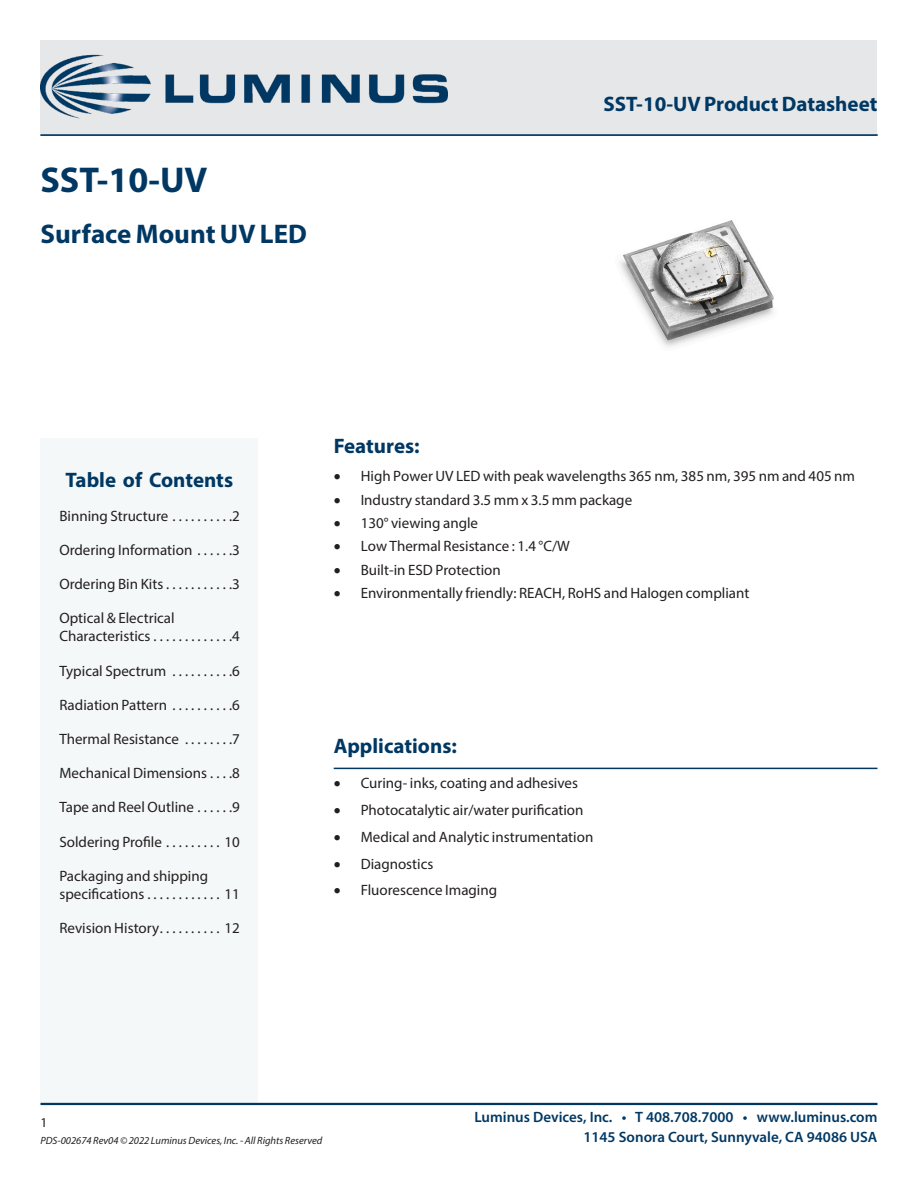
<style>
.page{position:relative;width:918px;height:1188px;background:#fff}
.page>*{position:absolute;margin:0;border:0;box-sizing:border-box;transform-origin:0 0}
.DS_Header1{font:700 36px "Myriad Pro";color:#003863}
.DS_Header1-2{font:700 27px "Myriad Pro";color:#003863}
.DS_Header13{font:700 21px "Myriad Pro";color:#003863}
.DS_Title1{font:700 21px "Myriad Pro";color:#003863}
.DS_Header12{font:700 21px "Myriad Pro";color:#003863}
.DS_Body_Bullet1{font:15px/18px "Myriad Pro";color:#231f20}
.t1{font:600 15px "Myriad Pro";color:#003863}
.zzFooterRight2{font:13.5px "Myriad Pro";color:#231f20}
.zzFooterRight1{font:italic 10.5px "Myriad Pro";color:#231f20}
</style>
<div class="page">
<div style="left:40px;top:438px;width:218px;height:666px;background:#f5f8f8"></div>
<hr style="left:40px;top:1103px;width:838px;height:2px;background:#003863">
<div style="left:40px;top:40px;width:838px;height:95px;background:#e6e7e9"></div>
<hr style="left:40px;top:134px;width:838px;height:2px;background:#003863">
<hr style="left:334px;top:768px;width:543px;height:1px;background:#003863">
<img style="left:620px;top:220px;width:154px;height:127px">
<img style="left:40px;top:54px;width:407px;height:65px">
<p class="DS_Header1" style="left:40px;top:156px;width:169px">SST-10-UV</p>
<p class="DS_Header1-2" style="left:40px;top:216px;width:268px">Surface Mount UV LED</p>
<p class="DS_Title1" style="left:603px;top:91px;width:276px">SST-10-UV Product Datasheet</p>
<p class="DS_Header13" style="left:66px;top:466px;width:169px">Table of Contents</p>
<p class="DS_Body_Bullet1" style="left:59px;top:507px;width:182px">Binning Structure . . . . . . . . . 2</p>
<p class="DS_Body_Bullet1" style="left:59px;top:541px;width:182px">Ordering Information . . . . . 3</p>
<p class="DS_Body_Bullet1" style="left:59px;top:575px;width:182px">Ordering Bin Kits . . . . . . . . . . 3</p>
<p class="DS_Body_Bullet1" style="left:59px;top:609px;width:182px">Optical &amp; Electrical<br>Characteristics . . . . . . . . . . . . 4</p>
<p class="DS_Body_Bullet1" style="left:59px;top:661px;width:182px">Typical Spectrum . . . . . . . . . 6</p>
<p class="DS_Body_Bullet1" style="left:59px;top:696px;width:182px">Radiation Pattern . . . . . . . . . 6</p>
<p class="DS_Body_Bullet1" style="left:59px;top:730px;width:182px">Thermal Resistance . . . . . . . 7</p>
<p class="DS_Body_Bullet1" style="left:59px;top:764px;width:182px">Mechanical Dimensions . . . 8</p>
<p class="DS_Body_Bullet1" style="left:59px;top:798px;width:182px">Tape and Reel Outline . . . . . 9</p>
<p class="DS_Body_Bullet1" style="left:59px;top:832px;width:182px">Soldering Profile . . . . . . . . . 10</p>
<p class="DS_Body_Bullet1" style="left:59px;top:867px;width:182px">Packaging and shipping specifications . . . . . . . . . . . . 11</p>
<p class="DS_Body_Bullet1" style="left:59px;top:919px;width:182px">Revision History . . . . . . . . . . 12</p>
<p class="DS_Header12" style="left:334px;top:432px;width:87px">Features:</p>
<p class="DS_Body_Bullet1" style="left:334px;top:467px;width:523px">• High Power UV LED with peak wavelengths 365 nm, 385 nm, 395 nm and 405 nm</p>
<p class="DS_Body_Bullet1" style="left:334px;top:490px;width:300px">• Industry standard 3.5 mm x 3.5 mm package</p>
<p class="DS_Body_Bullet1" style="left:334px;top:514px;width:146px">• 130° viewing angle</p>
<p class="DS_Body_Bullet1" style="left:334px;top:537px;width:238px">• Low Thermal Resistance : 1.4 °C/W</p>
<p class="DS_Body_Bullet1" style="left:334px;top:560px;width:169px">• Built-in ESD Protection</p>
<p class="DS_Body_Bullet1" style="left:334px;top:584px;width:417px">• Environmentally friendly: REACH, RoHS and Halogen compliant</p>
<p class="DS_Header13" style="left:334px;top:732px;width:125px">Applications:</p>
<p class="DS_Body_Bullet1" style="left:334px;top:774px;width:246px">• Curing- inks, coating and adhesives</p>
<p class="DS_Body_Bullet1" style="left:334px;top:801px;width:251px">• Photocatalytic air/water purification</p>
<p class="DS_Body_Bullet1" style="left:334px;top:827px;width:261px">• Medical and Analytic instrumentation</p>
<p class="DS_Body_Bullet1" style="left:334px;top:854px;width:101px">• Diagnostics</p>
<p class="DS_Body_Bullet1" style="left:334px;top:881px;width:165px">• Fluorescence Imaging</p>
<p class="zzFooterRight2" style="left:40px;top:1115px;width:8px">1</p>
<p class="zzFooterRight1" style="left:40px;top:1134px;width:283px">PDS-002674 Rev04 © 2022 Luminus Devices, Inc. - All Rights Reserved</p>
<p class="t1" style="left:474px;top:1108px;width:405px">Luminus Devices, Inc. • T 408.708.7000 • www.luminus.com</p>
<p class="t1" style="left:584px;top:1127px;width:295px">1145 Sonora Court, Sunnyvale, CA 94086 USA</p>
</div>
